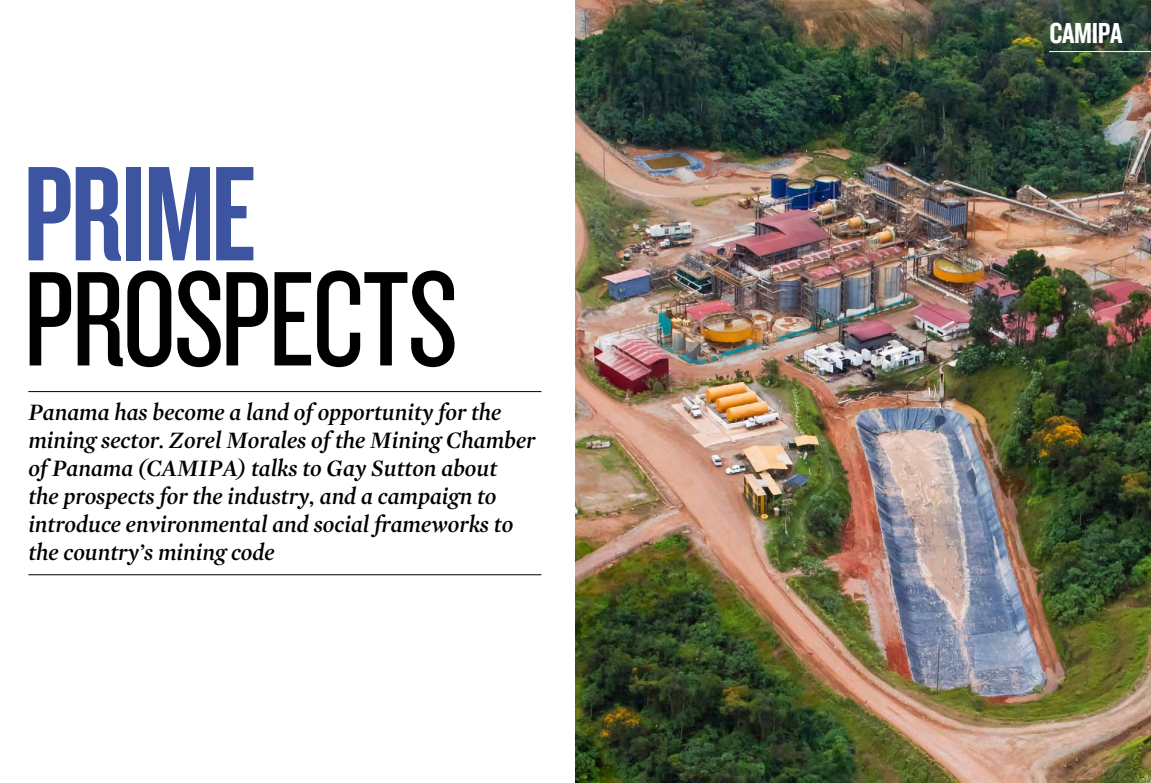
<style>
.page{position:relative;width:1151px;height:783px;background:#fff}
.page>*{position:absolute;margin:0;border:0;box-sizing:border-box;transform-origin:0 0}
.t1{font:140px "Knockout HTF28 Junior Featherwt";letter-spacing:-.02em;color:#000}
.t2{font:140px "Knockout HTF48 Featherweight";letter-spacing:-.02em;color:#3d54a0}
.t3{font:30px "Knockout HTF49 Liteweight";letter-spacing:-.01em;color:#fff}
.t4{font:italic 600 24px/28px "Mercury Display";color:#000}
</style>
<div class="page">
<img style="left:575px;top:0;width:576px;height:782px">
<hr style="left:28px;top:391px;width:513px;height:1px;background:#000">
<hr style="left:28px;top:574px;width:513px;height:1px;background:#000">
<hr style="left:1049px;top:51px;width:102px;height:1px;background:#fff">
<h1 class="t2" style="left:23px;top:144px;width:234px">PRIME</h1>
<h1 class="t1" style="left:23px;top:249px;width:436px">PROSPECTS</h1>
<p class="t4" style="left:28px;top:398px;width:509px">Panama has become a land of opportunity for the mining sector. Zorel Morales of the Mining Chamber of Panama (CAMIPA) talks to Gay Sutton about<br>the prospects for the industry, and a campaign to introduce environmental and social frameworks to the country’s mining code</p>
<p class="t3" style="left:1049px;top:17px;width:75px">CAMIPA</p>
</div>
